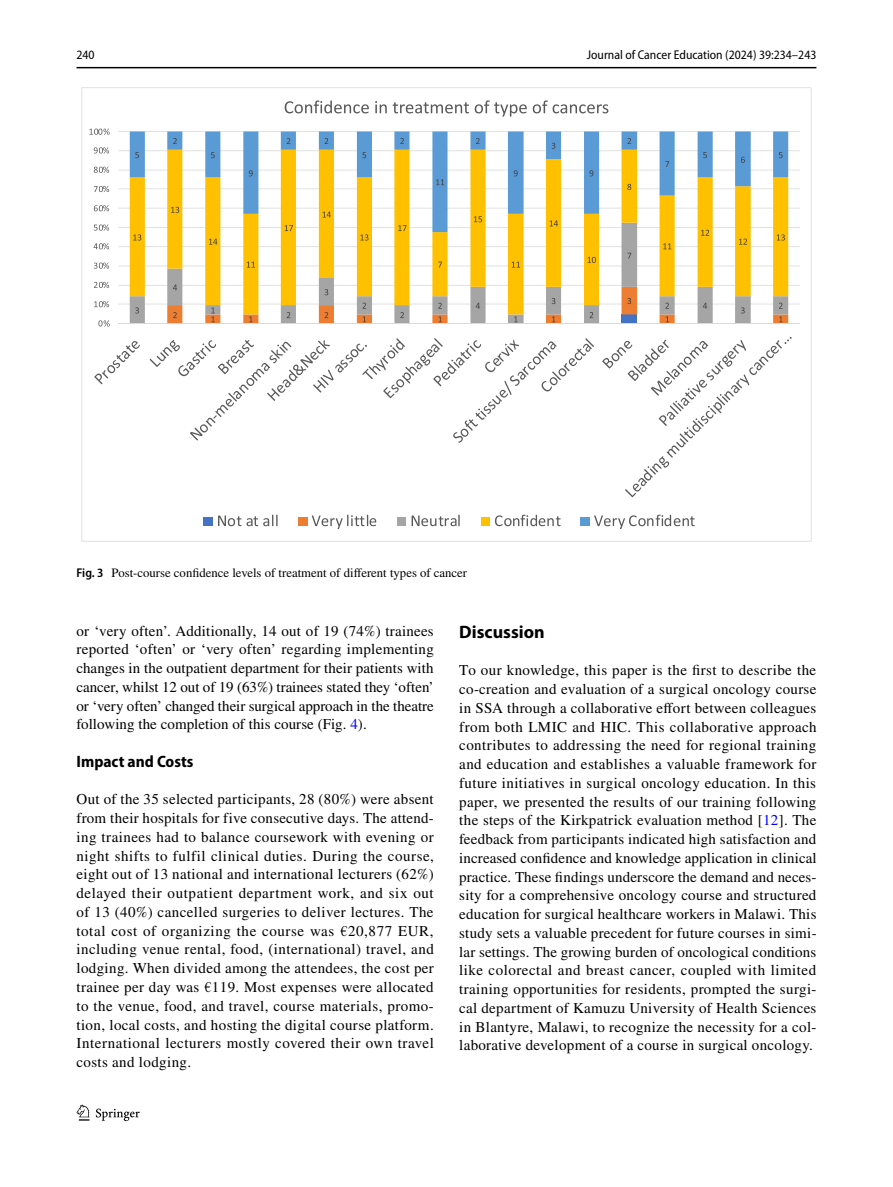
<style>
.page{position:relative;width:893px;height:1187px;background:#fff}
.page>*{position:absolute;margin:0;border:0;box-sizing:border-box;transform-origin:0 0}
.t1{font:700 18px "Myriad Pro";color:#000}
.t2{font:700 semi-condensed 16.5px "Myriad Pro";color:#000}
.t3{font:15px/18.8px "STIX";letter-spacing:.02em;color:#000;text-align:justify}
.t4{font:12.75px "STIX";color:#000}
.t5{font:semi-condensed 12.75px "Myriad Pro";color:#000}
.s1{font-family:"Myriad Pro";font-weight:600;font-stretch:semi-condensed}
.s2{color:#00f}
</style>
<div class="page">
<hr style="left:77px;top:67px;width:739px;height:1px;background:#000">
<svg style="left:77px;top:1104px;width:12px;height:16px"></svg>
<svg style="left:96px;top:1108px;width:44px;height:12px"></svg>
<svg style="left:81px;top:87px;width:730px;height:454px"></svg>
<p class="t5" style="left:77px;top:48px;width:20px">240</p>
<p class="t5" style="left:587px;top:48px;width:231px">Journal of Cancer Education (2024) 39:234–243</p>
<p class="t4" style="left:77px;top:564px;width:392px"><span class="s1">Fig. 3</span> Post-course confidence levels of treatment of different types of cancer</p>
<p class="t3" style="left:77px;top:622px;width:359px">or ‘very often’. Additionally, 14 out of 19 (74%) trainees reported ‘often’ or ‘very often’ regarding implementing changes in the outpatient department for their patients with cancer, whilst 12 out of 19 (63%) trainees stated they ‘often’ or ‘very often’ changed their surgical approach in the theatre following the completion of this course (Fig. <span class="s2">4</span>).</p>
<p class="t2" style="left:77px;top:752px;width:118px">Impact and Costs</p>
<p class="t3" style="left:77px;top:790px;width:359px">Out of the 35 selected participants, 28 (80%) were absent from their hospitals for five consecutive days. The attend&shy;ing trainees had to balance coursework with evening or night shifts to fulfil clinical duties. During the course, eight out of 13 national and international lecturers (62%) delayed their outpatient department work, and six out of 13 (40%) cancelled surgeries to deliver lectures. The total cost of organizing the course was €20,877 EUR, including venue rental, food, (international) travel, and lodging. When divided among the attendees, the cost per trainee per day was €119. Most expenses were allocated to the venue, food, and travel, course materials, promo&shy;tion, local costs, and hosting the digital course platform.<br>International lecturers mostly covered their own travel costs and lodging.</p>
<p class="t1" style="left:459px;top:620px;width:87px">Discussion</p>
<p class="t3" style="left:459px;top:661px;width:359px">To our knowledge, this paper is the first to describe the co-creation and evaluation of a surgical oncology course in SSA through a collaborative effort between colleagues from both LMIC and HIC. This collaborative approach contributes to addressing the need for regional training and education and establishes a valuable framework for future initiatives in surgical oncology education. In this paper, we presented the results of our training following the steps of the Kirkpatrick evaluation method [<span class="s2">12</span>]. The feedback from participants indicated high satisfaction and increased confidence and knowledge application in clinical practice. These findings underscore the demand and neces&shy;sity for a comprehensive oncology course and structured education for surgical healthcare workers in Malawi. This study sets a valuable precedent for future courses in simi&shy;lar settings. The growing burden of oncological conditions like colorectal and breast cancer, coupled with limited training opportunities for residents, prompted the surgi&shy;cal department of Kamuzu University of Health Sciences in Blantyre, Malawi, to recognize the necessity for a col&shy;laborative development of a course in surgical oncology.</p>
</div>
